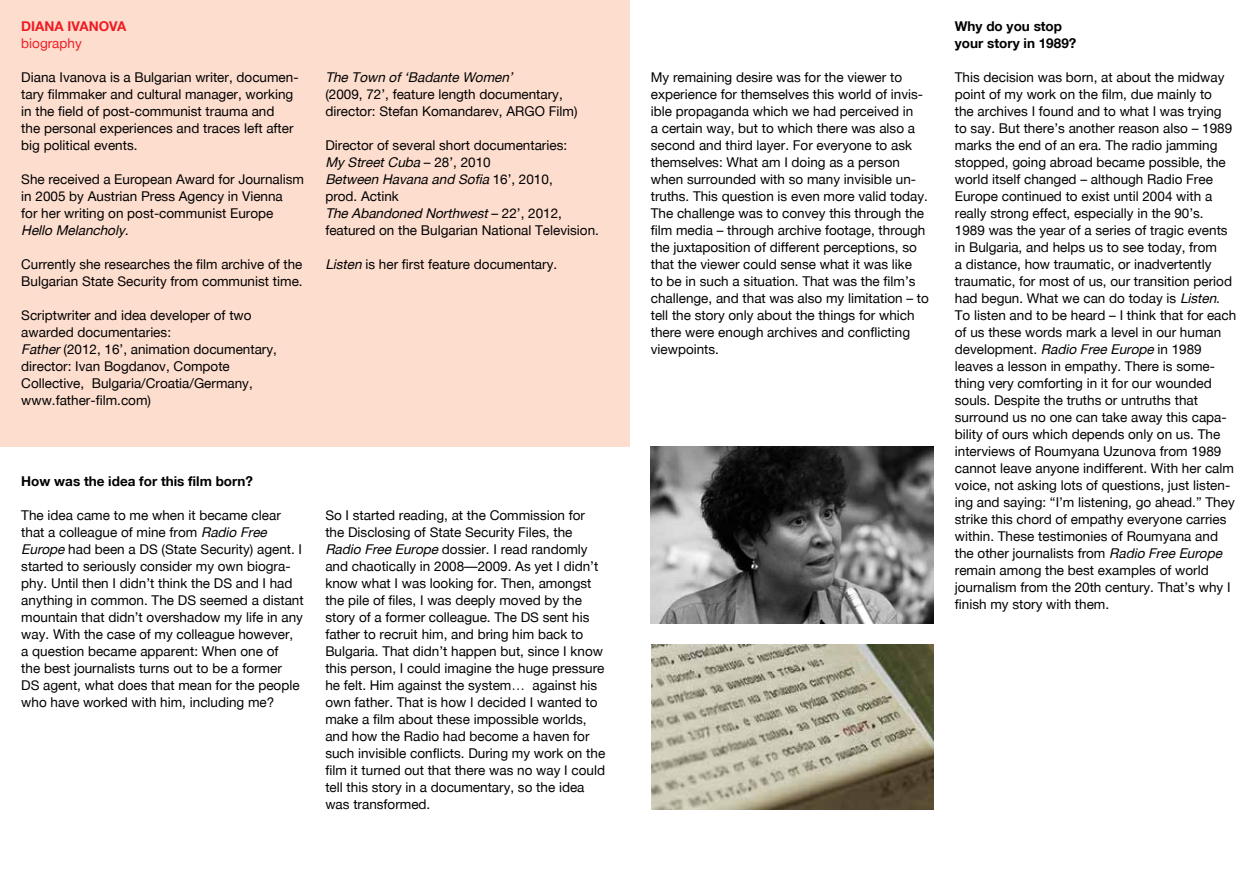
<style>
.page{position:relative;width:1259px;height:893px;background:#fff}
.page>*{position:absolute;margin:0;border:0;box-sizing:border-box;transform-origin:0 0}
.t1{font:13.5px/17px "Helvetica Neue LTBG";color:#000}
.t2{font:700 13.5px/17px "Helvetica Neue LTBG";color:#000}
.t3{font:italic 13.5px "Helvetica Neue LTBG";color:#000}
.t4{font:700 13.5px "Helvetica Neue LTBG";color:#ed1d24}
.t5{font:13.5px "Helvetica Neue LTBG";color:#ed1d24}
.s1{font-style:italic}
</style>
<div class="page">
<div style="left:0;top:0;width:629px;height:446px;background:#fdddce"></div>
<img style="left:651px;top:645px;width:282px;height:164px">
<img style="left:651px;top:446px;width:282px;height:177px">
<p class="t4" style="left:21px;top:18px;width:107px">Diana Ivanova</p>
<p class="t5" style="left:21px;top:35px;width:62px">biography</p>
<p class="t1" style="left:21px;top:69px;width:279px">Diana Ivanova is a Bulgarian writer, documen&shy;tary filmmaker and cultural manager, working in the field of post-communist trauma and<br>the personal experiences and traces left after big political events.</p>
<p class="t1" style="left:21px;top:171px;width:284px">She received a European Award for Journalism in 2005 by Austrian Press Agency in Vienna<br>for her writing on post-communist Europe</p>
<p class="t3" style="left:21px;top:222px;width:112px">Hello Melancholy.</p>
<p class="t1" style="left:21px;top:256px;width:283px">Currently she researches the film archive of the<br>Bulgarian State Security from communist time.</p>
<p class="t1" style="left:21px;top:307px;width:257px">Scriptwriter and idea developer of two awarded documentaries:<br><span class="s1">Father</span>(2012, 16’, animation documentary, director: Ivan Bogdanov, Compote Collective, Bulgaria/Croatia/Germany, www.father-film.com)</p>
<p class="t3" style="left:325px;top:69px;width:192px">The Town of‘Badante Women’</p>
<p class="t1" style="left:325px;top:86px;width:254px">(2009, 72’, feature length documentary, director: Stefan Komandarev, ARGO Film)</p>
<p class="t1" style="left:325px;top:137px;width:275px">Director of several short documentaries:<br><span class="s1">My StreetCuba</span> – 2 8 ’ , 2 0 1 0<br><span class="s1">Between Havana and Sofia</span> 1 6 ’ , 2 0 1 0 ,<br>prod. Actink<br><span class="s1">The Abandoned Northwest</span>– 2 2 ’ , 2 0 1 2 , featured on the Bulgarian National Television.</p>
<p class="t1" style="left:325px;top:256px;width:233px"><span class="s1">Listen</span> is her first feature documentary.</p>
<p class="t2" style="left:21px;top:472px;width:233px">How was the idea for this film born?</p>
<p class="t1" style="left:21px;top:507px;width:284px">The idea came to me when it became clear that a colleague of mine from <span class="s1">Radio Free Europe</span> had been a DS (State Security) agent. I started to seriously consider my own biogra&shy;phy. Until then I didn’t think the DS and I had anything in common. The DS seemed a distant mountain that didn’t overshadow my life in any way. With the case of my colleague however, a question became apparent: When one of<br>the best journalists turns out to be a former<br>DS agent, what does that mean for the people who have worked with him, including me?</p>
<p class="t1" style="left:325px;top:507px;width:281px">So I started reading, at the Commission for the Disclosing of State Security Files, the <span class="s1">Radio Free Europe</span> dossier. I read randomly and chaotically in 2008—2009. As yet I didn’t know what I was looking for. Then, amongst the pile of files, I was deeply moved by the story of a former colleague. The DS sent his father to recruit him, and bring him back to Bulgaria. That didn’t happen but, since I know this person, I could imagine the huge pressure he felt. Him against the system… against his own father. That is how I decided I wanted to make a film about these impossible worlds, and how the Radio had become a haven for such invisible conflicts. During my work on the film it turned out that there was no way I could tell this story in a documentary, so the idea was transformed.</p>
<p class="t1" style="left:651px;top:69px;width:280px">My remaining desire was for the viewer to experience for themselves this world of invis&shy;ible propaganda which we had perceived in<br>a certain way, but to which there was also a second and third layer. For everyone to ask themselves: What am I doing as a person when surrounded with so many invisible un&shy;truths. This question is even more valid today.<br>The challenge was to convey this through the film media – through archive footage, through the juxtaposition of different perceptions, so that the viewer could sense what it was like<br>to be in such a situation. That was the film’s challenge, and that was also my limitation – to tell the story only about the things for which there were enough archives and conflicting viewpoints.</p>
<p class="t2" style="left:955px;top:18px;width:123px">Why do you stop your story in 1989?</p>
<p class="t1" style="left:955px;top:69px;width:283px">This decision was born, at about the midway point of my work on the film, due mainly to<br>the archives I found and to what I was trying to say. But there’s another reason also – 1989 marks the end of an era. The radio jamming stopped, going abroad became possible, the world itself changed – although Radio Free Europe continued to exist until 2004 with a really strong effect, especially in the 90’s.<br>1989 was the year of a series of tragic events in Bulgaria, and helps us to see today, from<br>a distance, how traumatic, or inadvertently traumatic, for most of us, our transition period had begun. What we can do today is <span class="s1">Listen</span>.<br>To listen and to be heard – I think that for each of us these words mark a level in our human development. <span class="s1">Radio Free Europe</span> in 1989 leaves a lesson in empathy. There is some&shy;thing very comforting in it for our wounded souls. Despite the truths or untruths that surround us no one can take away this capa&shy;bility of ours which depends only on us. The interviews of Roumyana Uzunova from 1989 cannot leave anyone indifferent. With her calm voice, not asking lots of questions, just listen&shy;ing and saying: “I’m listening, go ahead.” They strike this chord of empathy everyone carries within. These testimonies of Roumyana and the other journalists from <span class="s1">Radio Free Europe </span>remain among the best examples of world journalism from the 20th century. That’s why I finish my story with them.</p>
</div>
